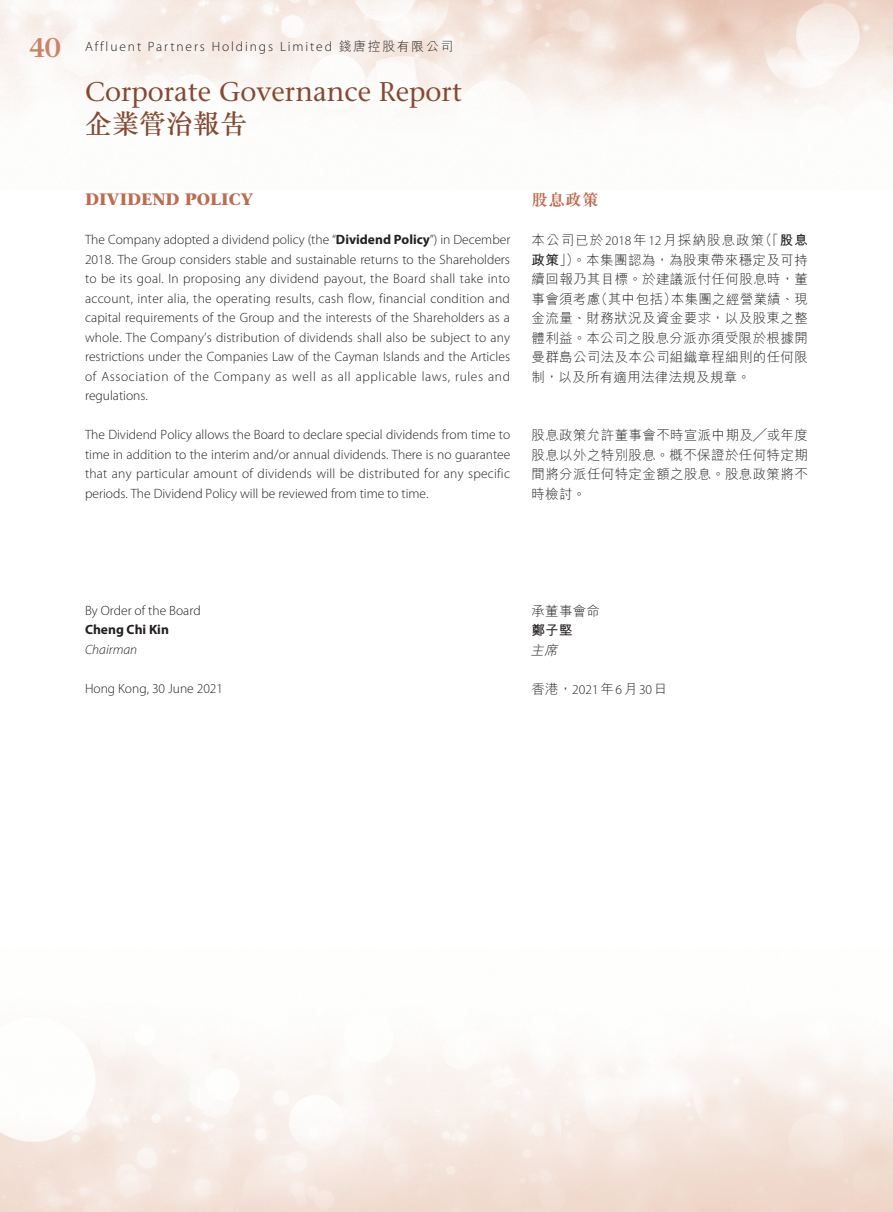
<style>
.page{position:relative;width:893px;height:1212px;background:#fff}
.page>*{position:absolute;margin:0;border:0;box-sizing:border-box;transform-origin:0 0}
.t1{font:500 27px "Stone Serif Std";color:#844933}
.t2{font:500 27px "M Sung HK";color:#844933}
._01_H1_E{font:700 16.5px "Stone Serif Std";color:#bc6c50}
._001_H1_C{font:700 16.5px "M Sung HK";color:#bc6c50}
._00_txt_E{font:300 13.5px/19.5px "Myriad Pro";color:#231f20;text-align:justify}
._000_txt_C{font:300 13.5px/19.5px "M Hei HK";letter-spacing:.025em;color:#231f20;text-align:justify}
._00_txt_E-2{font:300 13.5px "Myriad Pro";letter-spacing:.14em;color:#231f20}
._000_txt_C-2{font:300 13.5px "Myriad Pro";color:#231f20}
._00_txt_E-3{font:700 13.5px "Myriad Pro";color:#231f20}
._00_txt_E-4{font:italic 300 13.5px "Myriad Pro";color:#231f20}
._000_txt_C-3{font:700 13.5px "M Hei HK";color:#231f20}
._000_txt_C-4{font:italic 300 13.5px "M Hei HK";color:#231f20}
.s1{font-family:"Stone Serif Std";font-weight:600;font-size:27px;color:#c98369}
.s2{font-family:"M Hei HK";font-size:12.75px}
.s3{font-weight:700}
.s4{font-family:"Myriad Pro"}
.s5{font-family:"M Hei HK"}
</style>
<div class="page">
<img style="left:0;top:0;width:893px;height:120px">
<p class="_00_txt_E-2" style="left:29px;top:39px;width:425px"><span class="s1">40</span> Affluent Partners Holdings Limited <span class="s2">錢唐控股有限公司</span></p>
<h1 class="t1" style="left:85px;top:75px;width:378px">Corporate Governance Report</h1>
<h1 class="t2" style="left:85px;top:105px;width:163px">企業管治報告</h1>
<p class="_01_H1_E" style="left:85px;top:189px;width:170px">DIVIDEND POLICY</p>
<p class="_00_txt_E" style="left:85px;top:230px;width:427px">The Company adopted a dividend policy (the “<span class="s3">Dividend Policy</span>”) in December 2018. The Group considers stable and sustainable returns to the Shareholders to be its goal. In proposing any dividend payout, the Board shall take into account, inter alia, the operating results, cash flow, financial condition and capital requirements of the Group and the interests of the Shareholders as a whole. The Company’s distribution of dividends shall also be subject to any restrictions under the Companies Law of the Cayman Islands and the Articles of Association of the Company as well as all applicable laws, rules and regulations.</p>
<p class="_00_txt_E" style="left:85px;top:425px;width:427px">The Dividend Policy allows the Board to declare special dividends from time to time in addition to the interim and/or annual dividends. There is no guarantee that any particular amount of dividends will be distributed for any specific periods. The Dividend Policy will be reviewed from time to time.</p>
<p class="_001_H1_C" style="left:531px;top:192px;width:68px">股息政策</p>
<p class="_000_txt_C" style="left:531px;top:230px;width:278px">本公司已於<span class="s4">2018</span>年<span class="s4">12</span>月採納股息政策（「<span class="s3">股息政策</span>」）。本集團認為，為股東帶來穩定及可持續回報乃其目標。於建議派付任何股息時，董事會須考慮（其中包括）本集團之經營業績、現金流量、財務狀況及資金要求，以及股東之整體利益。本公司之股息分派亦須受限於根據開曼群島公司法及本公司組織章程細則的任何限制，以及所有適用法律法規及規章。</p>
<p class="_000_txt_C" style="left:531px;top:425px;width:278px">股息政策允許董事會不時宣派中期及╱或年度股息以外之特別股息。概不保證於任何特定期間將分派任何特定金額之股息。股息政策將不時檢討。</p>
<p class="_00_txt_E" style="left:85px;top:600px;width:117px">By Order of the Board</p>
<p class="_00_txt_E-3" style="left:85px;top:621px;width:85px">Cheng Chi Kin</p>
<p class="_00_txt_E-4" style="left:85px;top:641px;width:54px">Chairman</p>
<p class="_00_txt_E" style="left:85px;top:678px;width:140px">Hong Kong, 30 June 2021</p>
<p class="_000_txt_C" style="left:531px;top:601px;width:70px">承董事會命</p>
<p class="_000_txt_C-3" style="left:531px;top:620px;width:43px">鄭子堅</p>
<p class="_000_txt_C-4" style="left:530px;top:643px;width:32px">主席</p>
<p class="_000_txt_C-2" style="left:531px;top:681px;width:137px"><span class="s5">香港，</span>2021<span class="s5">年</span>6<span class="s5">月</span>30<span class="s5">日</span></p>
</div>
